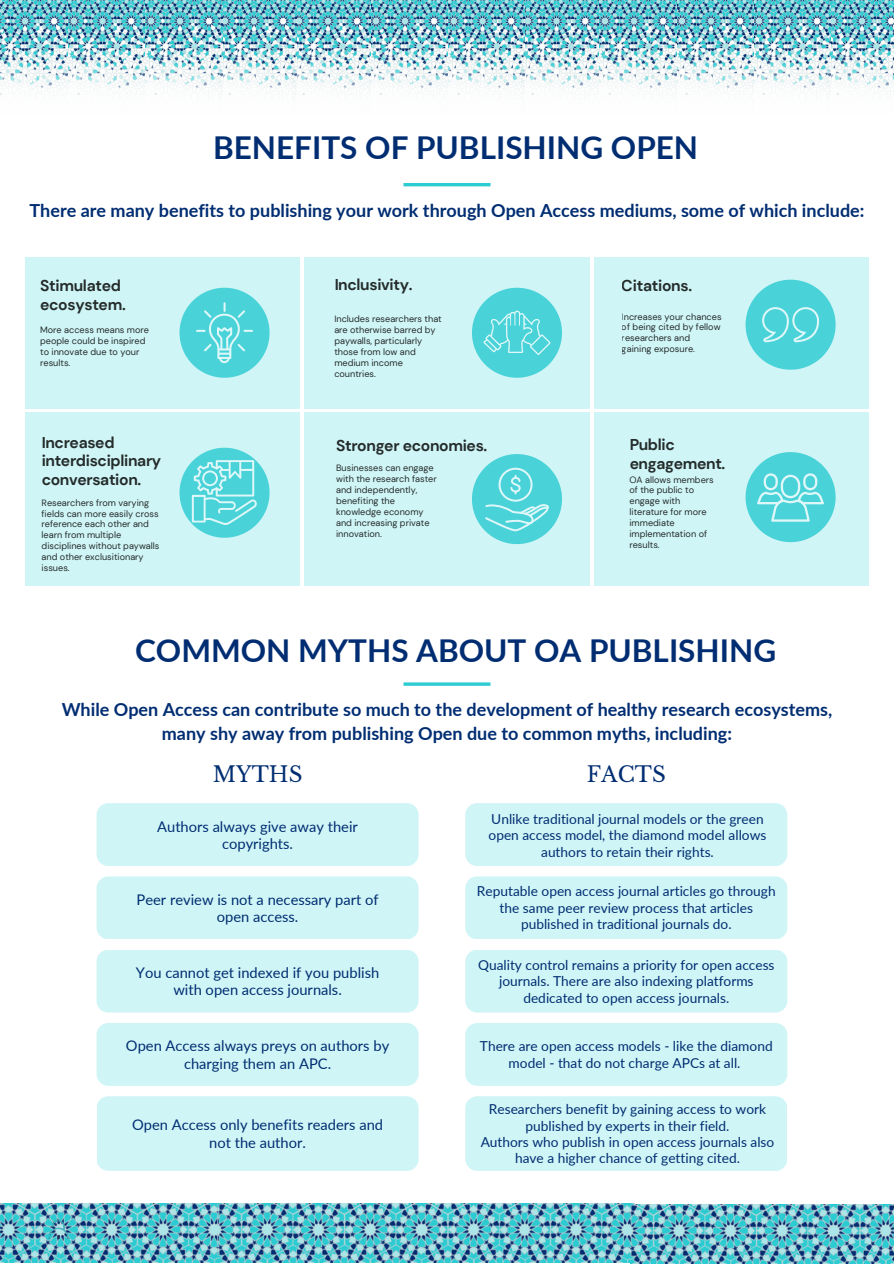
<style>
.page{position:relative;width:894px;height:1264px;background:#fff}
.page>*{position:absolute;margin:0;border:0;box-sizing:border-box;transform-origin:0 0}
.t1{font:700 31.5px "Lato";color:#002d72}
.t2{font:21.3px "Libre Baskerville";color:#002d72}
.t3{font:700 18px/24.8px "Lato";color:#002d72;text-align:center}
.t4{font:700 15.6px/18.8px "DM Sans";letter-spacing:-.02em;color:#000}
.t5{font:14.7px/17.4px "Lato";color:#002d72;text-align:center}
.t6{font:13.65px/16.5px "Lato";color:#002d72;text-align:center}
.t7{font:9.15px/10.9px "DM Sans";color:#000}
</style>
<div class="page">
<img style="left:830px;top:0;width:63px;height:95px">
<img style="left:524px;top:0;width:306px;height:95px">
<img style="left:296px;top:0;width:228px;height:95px">
<img style="left:222px;top:0;width:74px;height:95px">
<img style="left:0;top:0;width:222px;height:95px">
<img style="left:0;top:1203px;width:218px;height:59px">
<img style="left:218px;top:1203px;width:416px;height:59px">
<img style="left:630px;top:1204px;width:263px;height:59px">
<img style="left:48px;top:1220px;width:21px;height:18px">
<hr style="left:403px;top:183px;width:87px;height:3px;background:#2dccd3">
<div style="left:25px;top:257px;width:274px;height:151px;background:#d0f5f6"></div>
<svg style="left:179px;top:288px;width:90px;height:90px"></svg>
<div style="left:594px;top:257px;width:274px;height:151px;background:#d0f5f6"></div>
<svg style="left:745px;top:280px;width:90px;height:90px"></svg>
<div style="left:304px;top:257px;width:285px;height:151px;background:#d0f5f6"></div>
<svg style="left:472px;top:288px;width:90px;height:90px"></svg>
<div style="left:304px;top:412px;width:285px;height:173px;background:#d0f5f6"></div>
<svg style="left:472px;top:454px;width:90px;height:90px"></svg>
<div style="left:25px;top:412px;width:274px;height:173px;background:#d0f5f6"></div>
<svg style="left:179px;top:448px;width:90px;height:89px"></svg>
<div style="left:594px;top:412px;width:274px;height:173px;background:#d0f5f6"></div>
<svg style="left:745px;top:452px;width:90px;height:90px"></svg>
<hr style="left:403px;top:682px;width:87px;height:3px;background:#2dccd3">
<div style="left:96px;top:803px;width:322px;height:63px;background:#d0f5f6;border-radius:12px"></div>
<div style="left:465px;top:803px;width:322px;height:63px;background:#d0f5f6;border-radius:12px"></div>
<div style="left:96px;top:876px;width:322px;height:63px;background:#d0f5f6;border-radius:12px"></div>
<div style="left:465px;top:876px;width:322px;height:63px;background:#d0f5f6;border-radius:12px"></div>
<div style="left:96px;top:949px;width:322px;height:63px;background:#d0f5f6;border-radius:12px"></div>
<div style="left:465px;top:949px;width:322px;height:63px;background:#d0f5f6;border-radius:12px"></div>
<div style="left:96px;top:1023px;width:322px;height:62px;background:#d0f5f6;border-radius:12px"></div>
<div style="left:465px;top:1023px;width:322px;height:62px;background:#d0f5f6;border-radius:12px"></div>
<div style="left:96px;top:1096px;width:322px;height:74px;background:#d0f5f6;border-radius:12px"></div>
<div style="left:465px;top:1096px;width:322px;height:74px;background:#d0f5f6;border-radius:12px"></div>
<p class="t1" style="left:213px;top:128px;width:486px">BENEFITS OF PUBLISHING OPEN</p>
<p class="t3" style="left:29px;top:198px;width:836px">There are many benefits to publishing your work through Open Access mediums, some of which include:</p>
<h3 class="t4" style="left:334px;top:275px;width:80px">Inclusivity.</h3>
<p class="t7" style="left:334px;top:314px;width:109px">Includes researchers that are otherwise barred by paywalls, particularly those from low and medium income countries.</p>
<h3 class="t4" style="left:40px;top:276px;width:87px">Stimulated ecosystem.</h3>
<h3 class="t4" style="left:621px;top:276px;width:72px">Citations.</h3>
<p class="t7" style="left:621px;top:311px;width:101px">Increases your chances of being cited by fellow researchers and gaining exposure.</p>
<p class="t7" style="left:40px;top:325px;width:110px">More access means more people could be inspired to innovate due to your results.</p>
<h3 class="t4" style="left:42px;top:433px;width:121px">Increased interdisciplinary conversation.</h3>
<p class="t7" style="left:42px;top:497px;width:119px">Researchers from varying fields can more easily cross reference each other and learn from multiple disciplines without paywalls and other exclusitionary issues.</p>
<h3 class="t4" style="left:336px;top:436px;width:153px">Stronger economies.</h3>
<p class="t7" style="left:336px;top:462px;width:102px">Businesses can engage with the research faster and independently, benefiting the knowledge economy and increasing private innovation.</p>
<h3 class="t4" style="left:629px;top:435px;width:97px">Public engagement.</h3>
<p class="t7" style="left:629px;top:474px;width:86px">OA allows members of the public to engage with literature for more immediate implementation of results.</p>
<h4 class="t1" style="left:135px;top:630px;width:642px">COMMON MYTHS ABOUT OA PUBLISHING</h4>
<p class="t3" style="left:62px;top:696px;width:771px">While Open Access can contribute so much to the development of healthy research ecosystems, many shy away from publishing Open due to common myths, including:</p>
<h4 class="t2" style="left:213px;top:761px;width:91px">MYTHS</h4>
<p class="t2" style="left:586px;top:761px;width:80px">FACTS</p>
<p class="t5" style="left:157px;top:817px;width:202px">Authors always give away their copyrights.</p>
<p class="t6" style="left:488px;top:810px;width:279px">Unlike traditional journal models or the green open access model, the diamond model allows authors to retain their rights.</p>
<h4 class="t5" style="left:136px;top:890px;width:243px">Peer review is not a necessary part of open access.</h4>
<p class="t6" style="left:477px;top:882px;width:300px">Reputable open access journal articles go through the same peer review process that articles published in traditional journals do.</p>
<p class="t5" style="left:136px;top:963px;width:245px">You cannot get indexed if you publish with open access journals.</p>
<p class="t6" style="left:478px;top:956px;width:298px">Quality control remains a priority for open access journals. There are also indexing platforms dedicated to open access journals.</p>
<h4 class="t5" style="left:126px;top:1036px;width:265px">Open Access always preys on authors by charging them an APC.</h4>
<p class="t6" style="left:480px;top:1037px;width:294px">There are open access models - like the diamond model - that do not charge APCs at all.</p>
<p class="t6" style="left:480px;top:1100px;width:295px">Researchers benefit by gaining access to work published by experts in their field.<br>Authors who publish in open access journals also have a higher chance of getting cited.</p>
<p class="t5" style="left:132px;top:1115px;width:252px">Open Access only benefits readers and not the author.</p>
</div>
